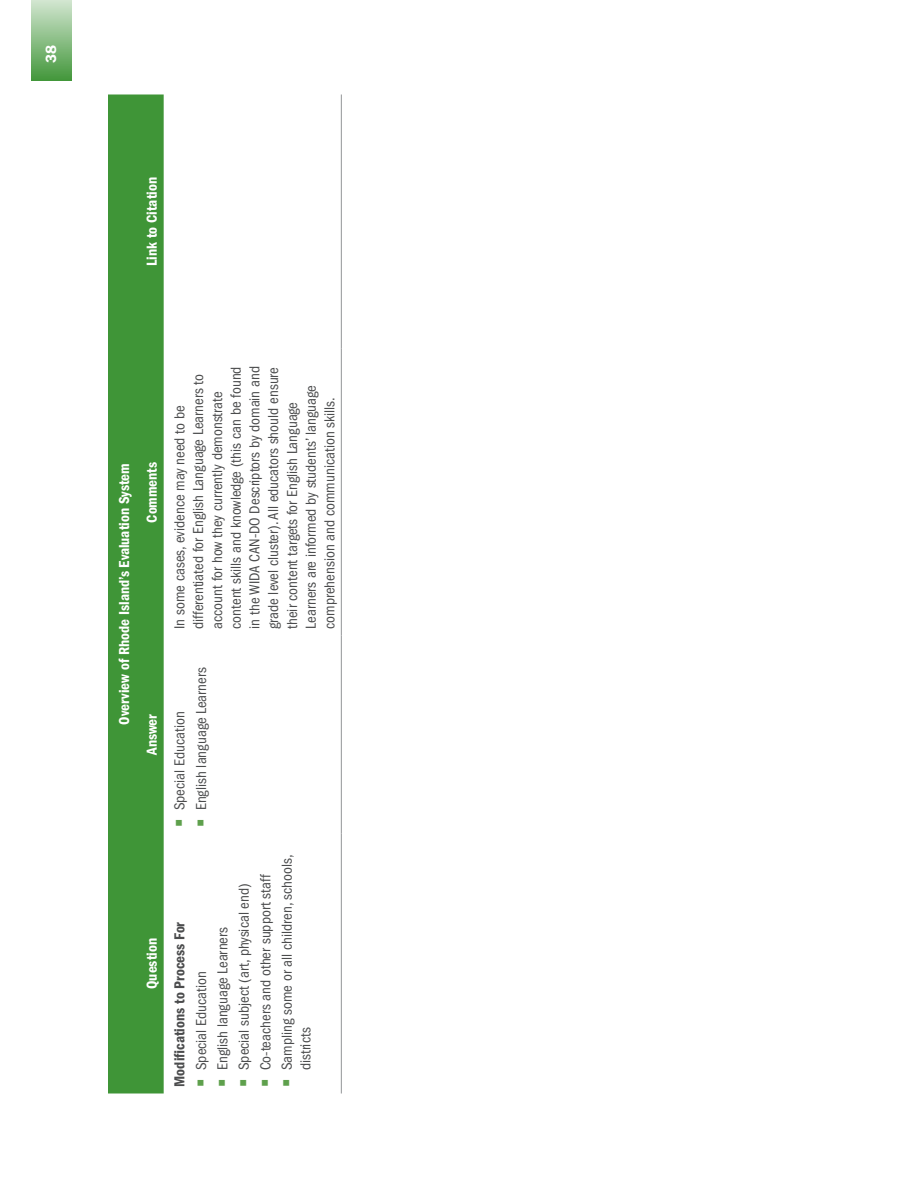
<style>
.page{position:relative;width:918px;height:1188px;background:#fff}
.page>*{position:absolute;margin:0;border:0;box-sizing:border-box;transform-origin:0 0}
.Table_Paragraph{font:condensed 15px/18.8px "ITC Franklin Gothic Std";color:#4b4c4d}
.Table_Column_Heads{font:15px "ITC Franklin Gothic Std Dm Cd";color:#fff}
.Table_Paragraph-2{font:15px "ITC Franklin Gothic Std Dm Cd";color:#4b4c4d}
.t1{font:600 15px "ITC Franklin Gothic Std";color:#fff}
.s1{color:#5ea04c}
</style>
<div class="page">
<div style="left:31px;top:0;width:40px;height:81px;background:linear-gradient(to bottom,#d2e6d1,#42973a)"></div>
<div style="left:108px;top:94px;width:56px;height:1000px;background:#3f9537"></div>
<hr style="left:341px;top:834px;width:1px;height:260px;background:#939598">
<hr style="left:341px;top:636px;width:1px;height:198px;background:#939598">
<hr style="left:341px;top:349px;width:1px;height:287px;background:#939598">
<hr style="left:341px;top:94px;width:1px;height:255px;background:#939598">
<p class="t1" style="left:42px;top:63px;width:19px;rotate:-90deg">38</p>
<p class="Table_Column_Heads" style="left:143px;top:266px;width:90px;rotate:-90deg">Link to Citation</p>
<p class="Table_Column_Heads" style="left:116px;top:725px;width:263px;rotate:-90deg">Overview of Rhode Island’s Evaluation System</p>
<p class="Table_Column_Heads" style="left:143px;top:523px;width:62px;rotate:-90deg">Comments</p>
<p class="Table_Column_Heads" style="left:143px;top:755px;width:42px;rotate:-90deg">Answer</p>
<p class="Table_Column_Heads" style="left:143px;top:989px;width:52px;rotate:-90deg">Question</p>
<p class="Table_Paragraph" style="left:170px;top:629px;width:264px;rotate:-90deg">In some cases, evidence may need to be differentiated for English Language Learners to account for how they currently demonstrate content skills and knowledge (this can be found in the WIDA CAN-DO Descriptors by domain and grade level cluster). All educators should ensure their content targets for English Language Learners are informed by students’ language comprehension and communication skills.</p>
<p class="Table_Paragraph" style="left:170px;top:827px;width:117px;rotate:-90deg"><span class="s1">○</span> Special Education</p>
<p class="Table_Paragraph" style="left:192px;top:827px;width:161px;rotate:-90deg"><span class="s1">○</span> English language Learners</p>
<p class="Table_Paragraph-2" style="left:171px;top:1087px;width:166px;rotate:-90deg">Modifications to Process For</p>
<p class="Table_Paragraph" style="left:192px;top:1087px;width:117px;rotate:-90deg"><span class="s1">○</span> Special Education</p>
<p class="Table_Paragraph" style="left:213px;top:1087px;width:161px;rotate:-90deg"><span class="s1">○</span> English language Learners</p>
<p class="Table_Paragraph" style="left:235px;top:1087px;width:205px;rotate:-90deg"><span class="s1">○</span> Special subject (art, physical end)</p>
<p class="Table_Paragraph" style="left:256px;top:1087px;width:214px;rotate:-90deg"><span class="s1">○</span> Co-teachers and other support staff</p>
<p class="Table_Paragraph" style="left:278px;top:1070px;width:217px;text-indent:-16px;rotate:-90deg"><span class="s1">○</span> Sampling some or all children, schools, districts</p>
</div>
